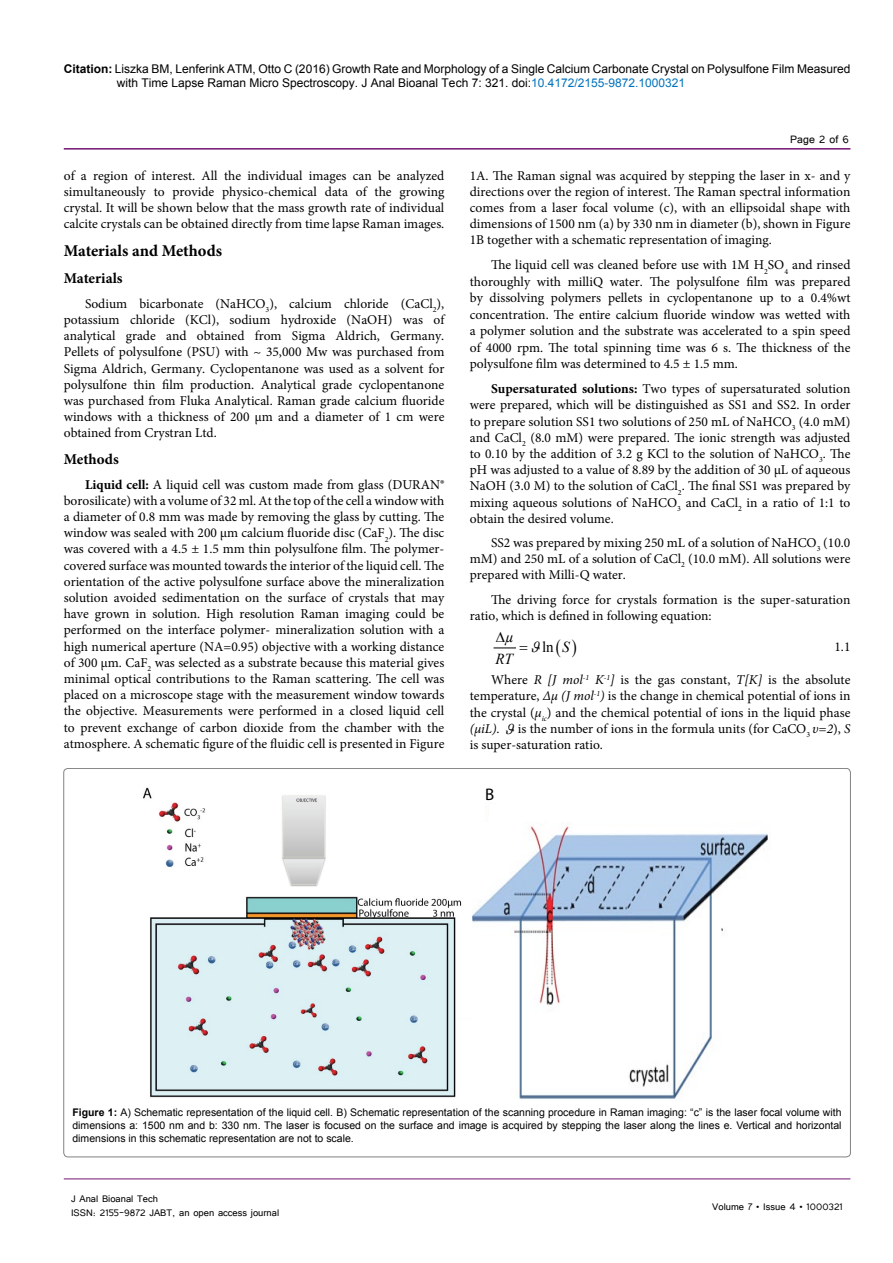
<style>
.page{position:relative;width:893px;height:1263px;background:#fff}
.page>*{position:absolute;margin:0;border:0;box-sizing:border-box;transform-origin:0 0}
.t1{font:16.8px "Myriad Pro";color:#000}
.SH{font:700 16.5px "Minion Pro";color:#000}
.t2{font:italic 15.3px "Times New Roman";color:#000}
.t3{font:15.3px "Times New Roman";color:#000}
.SSH{font:700 15px "Minion Pro";color:#000}
.TA_Main_Text{font:13.5px/16.2px "Minion Pro";color:#000;text-align:justify}
.t4{font:13.5px "Tunga";color:#000}
.t5{font:12px/14.4px "Arial";color:#000}
.t6{font:12px/14.4px "Tunga";color:#000}
.t7{font:10.5px/12.6px "Arial";color:#000;text-align:justify}
.s1{font-weight:700}
.s2{color:#0072bc}
.s3{font-style:italic}
</style>
<div class="page">
<hr style="left:64px;top:148px;width:786px;height:2px;background:#741472">
<hr style="left:64px;top:1179px;width:786px;height:1px;background:#741472">
<img style="left:144px;top:787px;width:318px;height:311px">
<img style="left:473px;top:808px;width:295px;height:291px">
<div style="left:489px;top:804px;width:10px;height:23px;background:#fff"></div>
<svg style="left:494px;top:647px;width:22px;height:2px"></svg>
<p class="t5" style="left:117px;top:61px;width:735px;text-indent:-53px"><span class="s1">Citation:</span> Liszka BM, Lenferink ATM, Otto C (2016) Growth Rate and Morphology of a Single Calcium Carbonate Crystal on Polysulfone Film Measured with Time Lapse Raman Micro Spectroscopy. J Anal Bioanal Tech 7: 321. doi:<span class="s2">10.4172/2155-9872.1000321</span></p>
<p class="TA_Main_Text" style="left:64px;top:167px;width:382px">of a region of interest. All the individual images can be analyzed simultaneously to provide physico-chemical data of the growing crystal. It will be shown below that the mass growth rate of individual calcite crystals can be obtained directly from time lapse Raman images.</p>
<p class="SH" style="left:64px;top:240px;width:160px">Materials and Methods</p>
<p class="SSH" style="left:64px;top:268px;width:60px">Materials</p>
<p class="TA_Main_Text" style="left:64px;top:295px;width:382px;text-indent:21px">Sodium bicarbonate (NaHCO<sub>3</sub>), calcium chloride (CaCl<sub>2</sub>), potassium chloride (KCl), sodium hydroxide (NaOH) was of analytical grade and obtained from Sigma Aldrich, Germany.<br>Pellets of polysulfone (PSU) with ~ 35,000 Mw was purchased from Sigma Aldrich, Germany. Cyclopentanone was used as a solvent for polysulfone thin film production. Analytical grade cyclopentanone was purchased from Fluka Analytical. Raman grade calcium fluoride windows with a thickness of 200 µm and a diameter of 1 cm were obtained from Crystran Ltd.</p>
<p class="SSH" style="left:64px;top:448px;width:56px">Methods</p>
<p class="TA_Main_Text" style="left:64px;top:476px;width:382px;text-indent:21px"><span class="s1">Liquid cell:</span> A liquid cell was custom made from glass (DURAN® borosilicate) with a volume of 32 ml. At the top of the cell a window with a diameter of 0.8 mm was made by removing the glass by cutting. The window was sealed with 200 µm calcium fluoride disc (CaF<sub>2</sub>). The disc was covered with a 4.5 ± 1.5 mm thin polysulfone film. The polymer&shy;covered surface was mounted towards the interior of the liquid cell. The orientation of the active polysulfone surface above the mineralization solution avoided sedimentation on the surface of crystals that may have grown in solution. High resolution Raman imaging could be performed on the interface polymer- mineralization solution with a high numerical aperture (NA=0.95) objective with a working distance of 300 µm. CaF<sub>2</sub> was selected as a substrate because this material gives minimal optical contributions to the Raman scattering. The cell was placed on a microscope stage with the measurement window towards the objective. Measurements were performed in a closed liquid cell to prevent exchange of carbon dioxide from the chamber with the atmosphere. A schematic figure of the fluidic cell is presented in Figure</p>
<p class="t4" style="left:790px;top:131px;width:60px">Page 2 of 6</p>
<p class="TA_Main_Text" style="left:470px;top:167px;width:382px">1A. The Raman signal was acquired by stepping the laser in x- and y directions over the region of interest. The Raman spectral information comes from a laser focal volume (c), with an ellipsoidal shape with dimensions of 1500 nm (a) by 330 nm in diameter (b), shown in Figure 1B together with a schematic representation of imaging.</p>
<p class="TA_Main_Text" style="left:470px;top:257px;width:382px;text-indent:21px">The liquid cell was cleaned before use with 1M H<sub>2</sub>SO<sub>4</sub> and rinsed thoroughly with milliQ water. The polysulfone film was prepared by dissolving polymers pellets in cyclopentanone up to a 0.4%wt concentration. The entire calcium fluoride window was wetted with a polymer solution and the substrate was accelerated to a spin speed of 4000 rpm. The total spinning time was 6 s. The thickness of the polysulfone film was determined to 4.5 ± 1.5 mm.</p>
<p class="TA_Main_Text" style="left:470px;top:381px;width:382px;text-indent:21px"><span class="s1">Supersaturated solutions:</span> Two types of supersaturated solution were prepared, which will be distinguished as SS1 and SS2. In order to prepare solution SS1 two solutions of 250 mL of NaHCO<sub>3</sub> (4.0 mM) and CaCl<sub>2</sub> (8.0 mM) were prepared. The ionic strength was adjusted to 0.10 by the addition of 3.2 g KCl to the solution of NaHCO<sub>3</sub>. The pH was adjusted to a value of 8.89 by the addition of 30 µL of aqueous NaOH (3.0 M) to the solution of CaCl<sub>2</sub>. The final SS1 was prepared by mixing aqueous solutions of NaHCO<sub>3</sub> and CaCl<sub>2</sub> in a ratio of 1:1 to obtain the desired volume.</p>
<p class="TA_Main_Text" style="left:470px;top:535px;width:382px;text-indent:21px">SS2 was prepared by mixing 250 mL of a solution of NaHCO<sub>3</sub> (10.0 mM) and 250 mL of a solution of CaCl<sub>2</sub> (10.0 mM). All solutions were prepared with Milli-Q water.</p>
<p class="TA_Main_Text" style="left:470px;top:591px;width:382px;text-indent:21px">The driving force for crystals formation is the super-saturation ratio, which is defined in following equation:</p>
<p class="t3" style="left:542px;top:636px;width:13px">ln</p>
<p class="t2" style="left:496px;top:626px;width:19px">∆µ</p>
<p class="t2" style="left:562px;top:636px;width:9px">S</p>
<p class="TA_Main_Text" style="left:834px;top:638px;width:18px">1.1</p>
<p class="TA_Main_Text" style="left:470px;top:672px;width:382px;text-indent:21px">Where <span class="s3">R [J mol</span><sup>-1</sup> <span class="s3">K</span><sup>-1</sup><span class="s3">]</span> is the gas constant, <span class="s3">T[K]</span> is the absolute temperature, <span class="s3">Δµ (J mol</span><sup>-1</sup><span class="s3">)</span> is the change in chemical potential of ions in the crystal (<span class="s3">µ</span><sub>ic</sub>) and the chemical potential of ions in the liquid phase <span class="s3">(µiL)</span>.</p>
<p class="t2" style="left:495px;top:648px;width:19px">RT</p>
<p class="TA_Main_Text" style="left:470px;top:720px;width:382px;text-indent:48px">is the number of ions in the formula units (for CaCO<sub>3</sub> <span class="s3">υ=2</span>), <span class="s3">S </span>is super-saturation ratio.</p>
<p class="t1" style="left:485px;top:784px;width:11px">B</p>
<p class="t7" style="left:72px;top:1106px;width:771px"><span class="s1">Figure 1:</span> A) Schematic representation of the liquid cell. B) Schematic representation of the scanning procedure in Raman imaging: “c” is the laser focal volume with dimensions a: 1500 nm and b: 330 nm. The laser is focused on the surface and image is acquired by stepping the laser along the lines e. Vertical and horizontal dimensions in this schematic representation are not to scale.</p>
<p class="t6" style="left:71px;top:1190px;width:210px">J Anal Bioanal Tech<br>ISSN: 2155-9872 JABT, an open access journal</p>
<p class="t6" style="left:712px;top:1199px;width:132px">Volume 7 • Issue 4 • 1000321</p>
</div>
